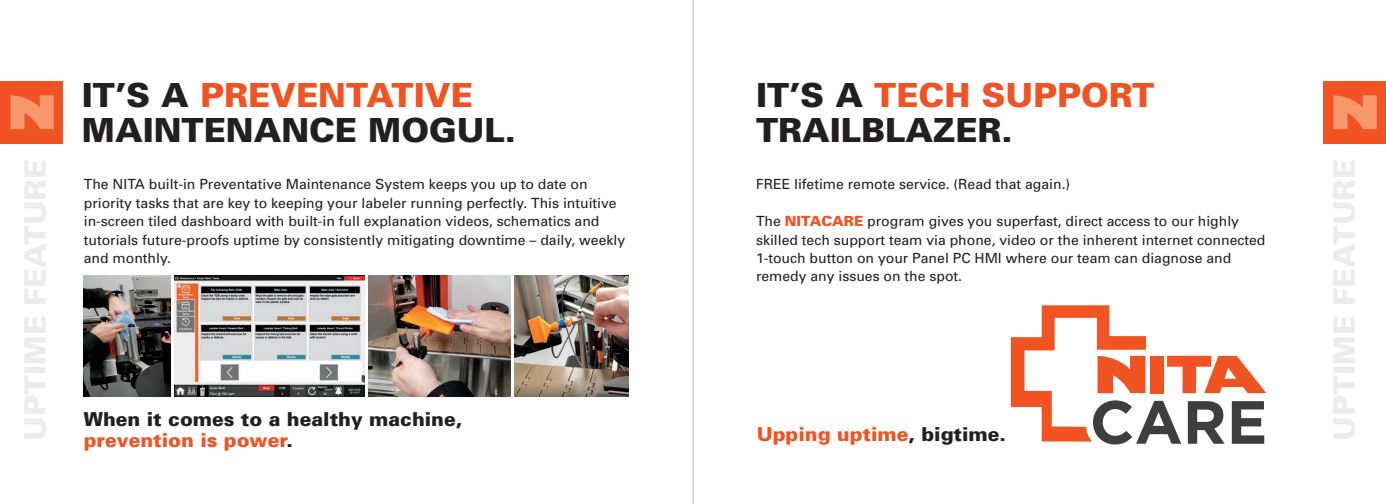
<style>
.page{position:relative;width:1386px;height:504px;background:#fff}
.page>*{position:absolute;margin:0;border:0;box-sizing:border-box;transform-origin:0 0}
.t1{font:900 33.25px/34.1px "Univers";color:#231f20}
.t2{font:900 19.25px/21px "Univers";color:#231f20}
.t3{font:900 19.25px "Univers";color:#f15322}
.t4{font:14px/18.4px "Univers";color:#231f20}
.s1{color:#f15322}
.s2{font-weight:900;color:#f15322}
.s3{color:#231f20}
</style>
<div class="page">
<div style="left:0;top:81px;width:63px;height:63px;background:#f15322"></div>
<div style="left:1323px;top:81px;width:63px;height:63px;background:#f15322"></div>
<svg style="left:10px;top:95px;width:44px;height:34px"></svg>
<svg style="left:1333px;top:95px;width:44px;height:34px"></svg>
<svg style="left:1011px;top:305px;width:255px;height:139px"></svg>
<hr style="left:693px;top:0;width:1px;height:504px;background:#bcbdc0">
<img style="left:174px;top:276px;width:191px;height:120px">
<img style="left:84px;top:276px;width:86px;height:120px">
<img style="left:369px;top:276px;width:142px;height:120px">
<img style="left:515px;top:276px;width:113px;height:120px">
<h1 class="t1" style="left:82px;top:78px;width:436px">IT’S A <span class="s1">PREVENTATIVE<br></span>MAINTENANCE MOGUL.</h1>
<h1 class="t1" style="left:756px;top:78px;width:400px">IT’S A <span class="s1">TECH SUPPORT<br></span>TRAILBLAZER.</h1>
<p class="t4" style="left:84px;top:175px;width:543px">The NITA built-in Preventative Maintenance System keeps you up to date on priority tasks that are key to keeping your labeler running perfectly. This intuitive in-screen tiled dashboard with built-in full explanation videos, schematics and tutorials future-proofs uptime by consistently mitigating downtime – daily, weekly and monthly.</p>
<p class="t4" style="left:756px;top:175px;width:316px">FREE lifetime remote service. (Read that again.)</p>
<p class="t4" style="left:756px;top:212px;width:511px">The <span class="s2">NITACARE</span> program gives you superfast, direct access to our highly skilled tech support team via phone, video or the inherent internet connected 1-touch button on your Panel PC HMI where our team can diagnose and remedy any issues on the spot.</p>
<h2 class="t2" style="left:84px;top:409px;width:380px">When it comes to a healthy machine, <span class="s1">prevention is power</span>.</h2>
<h2 class="t3" style="left:757px;top:422px;width:251px">Upping uptime<span class="s3">, bigtime.</span></h2>
</div>
